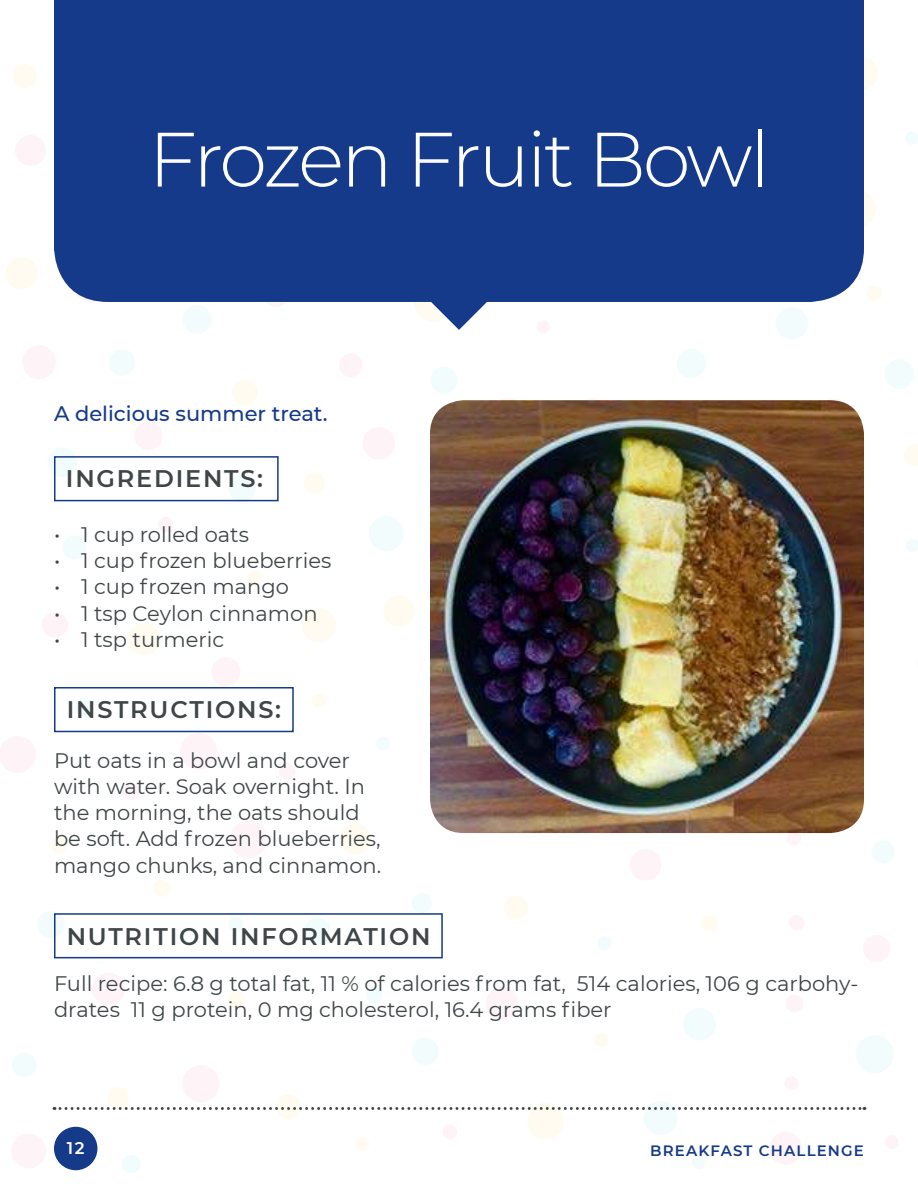
<style>
.page{position:relative;width:918px;height:1188px;background:#fff}
.page>*{position:absolute;margin:0;border:0;box-sizing:border-box;transform-origin:0 0}
.t1{font:300 76.95px "Montserrat";letter-spacing:-.045em;color:#fff}
.t2{font:600 24px "Montserrat";letter-spacing:.075em;color:#404648}
.t3{font:21px/26.2px "Montserrat";color:#404648}
.t4{font:500 21px "Montserrat";color:#153a8a}
.t5{font:600 16.95px "Montserrat";color:#fff}
.t6{font:600 15px "Montserrat";letter-spacing:.075em;color:#153a8a}
</style>
<div class="page">
<svg style="left:227px;top:476px;width:30px;height:26px"></svg>
<svg style="left:376px;top:737px;width:14px;height:13px"></svg>
<svg style="left:905px;top:132px;width:13px;height:12px"></svg>
<svg style="left:861px;top:1036px;width:32px;height:37px"></svg>
<svg style="left:229px;top:917px;width:14px;height:15px"></svg>
<svg style="left:183px;top:306px;width:28px;height:27px"></svg>
<svg style="left:598px;top:936px;width:13px;height:14px"></svg>
<svg style="left:776px;top:308px;width:32px;height:31px"></svg>
<svg style="left:885px;top:360px;width:28px;height:28px"></svg>
<svg style="left:872px;top:841px;width:23px;height:22px"></svg>
<div style="left:369px;top:516px;width:35px;height:35px;background:#f3fcfc;border-radius:50%"></div>
<svg style="left:586px;top:398px;width:11px;height:2px"></svg>
<svg style="left:304px;top:918px;width:26px;height:26px"></svg>
<svg style="left:48px;top:448px;width:29px;height:29px"></svg>
<svg style="left:110px;top:350px;width:25px;height:26px"></svg>
<svg style="left:906px;top:539px;width:12px;height:13px"></svg>
<svg style="left:684px;top:1008px;width:31px;height:28px"></svg>
<svg style="left:38px;top:911px;width:26px;height:27px"></svg>
<svg style="left:431px;top:367px;width:26px;height:26px"></svg>
<svg style="left:63px;top:536px;width:23px;height:23px"></svg>
<svg style="left:677px;top:349px;width:28px;height:29px"></svg>
<svg style="left:367px;top:987px;width:15px;height:16px"></svg>
<svg style="left:412px;top:893px;width:20px;height:20px"></svg>
<div style="left:75px;top:698px;width:18px;height:19px;background:#f3fcfc;border-radius:50%"></div>
<svg style="left:502px;top:398px;width:12px;height:2px"></svg>
<svg style="left:789px;top:915px;width:15px;height:15px"></svg>
<svg style="left:885px;top:1136px;width:13px;height:13px"></svg>
<div style="left:863px;top:935px;width:28px;height:28px;background:#fef4f8;border-radius:50%"></div>
<svg style="left:158px;top:517px;width:15px;height:15px"></svg>
<svg style="left:786px;top:833px;width:16px;height:12px"></svg>
<svg style="left:177px;top:732px;width:43px;height:37px"></svg>
<svg style="left:486px;top:987px;width:32px;height:32px"></svg>
<svg style="left:43px;top:613px;width:24px;height:24px"></svg>
<svg style="left:363px;top:427px;width:32px;height:32px"></svg>
<svg style="left:340px;top:354px;width:22px;height:23px"></svg>
<svg style="left:23px;top:346px;width:32px;height:32px"></svg>
<svg style="left:230px;top:821px;width:37px;height:37px"></svg>
<svg style="left:212px;top:658px;width:28px;height:28px"></svg>
<svg style="left:280px;top:764px;width:15px;height:15px"></svg>
<svg style="left:16px;top:136px;width:29px;height:29px"></svg>
<svg style="left:786px;top:995px;width:17px;height:17px"></svg>
<svg style="left:135px;top:422px;width:27px;height:28px"></svg>
<svg style="left:538px;top:330px;width:10px;height:3px"></svg>
<svg style="left:267px;top:302px;width:14px;height:4px"></svg>
<svg style="left:93px;top:973px;width:32px;height:32px"></svg>
<svg style="left:630px;top:849px;width:31px;height:31px"></svg>
<svg style="left:0;top:736px;width:36px;height:36px"></svg>
<svg style="left:123px;top:783px;width:16px;height:16px"></svg>
<svg style="left:864px;top:57px;width:14px;height:32px"></svg>
<svg style="left:302px;top:608px;width:34px;height:34px"></svg>
<svg style="left:504px;top:896px;width:24px;height:23px"></svg>
<svg style="left:340px;top:824px;width:30px;height:30px"></svg>
<svg style="left:597px;top:1034px;width:9px;height:2px"></svg>
<svg style="left:228px;top:991px;width:17px;height:17px"></svg>
<svg style="left:312px;top:695px;width:13px;height:12px"></svg>
<svg style="left:6px;top:257px;width:31px;height:32px"></svg>
<svg style="left:13px;top:64px;width:24px;height:24px"></svg>
<svg style="left:153px;top:880px;width:17px;height:16px"></svg>
<svg style="left:232px;top:380px;width:25px;height:25px"></svg>
<svg style="left:864px;top:192px;width:12px;height:33px"></svg>
<svg style="left:904px;top:445px;width:14px;height:20px"></svg>
<svg style="left:384px;top:596px;width:30px;height:30px"></svg>
<svg style="left:51px;top:837px;width:16px;height:16px"></svg>
<svg style="left:128px;top:623px;width:32px;height:32px"></svg>
<svg style="left:247px;top:571px;width:15px;height:15px"></svg>
<svg style="left:304px;top:473px;width:21px;height:20px"></svg>
<svg style="left:867px;top:286px;width:15px;height:14px"></svg>
<div style="left:701px;top:915px;width:17px;height:17px;background:#fffbf1;border-radius:50%"></div>
<svg style="left:281px;top:302px;width:268px;height:28px"></svg>
<div style="left:54px;top:0;width:810px;height:302px;background:#153a8a"></div>
<div style="left:54px;top:456px;width:225px;height:45px;border:2px solid #153a8a"></div>
<div style="left:54px;top:687px;width:240px;height:45px;border:2px solid #153a8a"></div>
<div style="left:54px;top:913px;width:389px;height:45px;border:2px solid #153a8a"></div>
<svg style="left:12px;top:1036px;width:849px;height:137px"></svg>
<div style="left:54px;top:1127px;width:43px;height:43px;background:#153a8a;border-radius:50%"></div>
<img style="left:430px;top:400px;width:434px;height:433px">
<h1 class="t1" style="left:148px;top:129px;width:623px">Frozen Fruit Bowl</h1>
<p class="t4" style="left:54px;top:398px;width:275px">A delicious summer treat.</p>
<p class="t2" style="left:66px;top:465px;width:199px">INGREDIENTS:</p>
<p class="t3" style="left:54px;top:522px;width:197px">• 1 cup rolled oats</p>
<p class="t3" style="left:54px;top:548px;width:279px">• 1 cup frozen blueberries</p>
<p class="t3" style="left:54px;top:574px;width:237px">• 1 cup frozen mango</p>
<p class="t3" style="left:54px;top:601px;width:265px">• 1 tsp Ceylon cinnamon</p>
<p class="t3" style="left:54px;top:627px;width:172px">• 1 tsp turmeric</p>
<p class="t2" style="left:67px;top:696px;width:216px">INSTRUCTIONS:</p>
<p class="t3" style="left:54px;top:748px;width:329px">Put oats in a bowl and cover with water. Soak overnight. In the morning, the oats should be soft. Add frozen blueberries, mango chunks, and cinnamon.</p>
<p class="t2" style="left:67px;top:923px;width:365px">NUTRITION INFORMATION</p>
<p class="t3" style="left:54px;top:971px;width:806px">Full recipe: 6.8 g total fat, 11 % of calories from fat, 514 calories, 106 g carbohy&shy;drates 11 g protein, 0 mg cholesterol, 16.4 grams fiber</p>
<p class="t5" style="left:67px;top:1138px;width:19px">12</p>
<p class="t6" style="left:650px;top:1142px;width:215px">BREAKFAST CHALLENGE</p>
</div>
